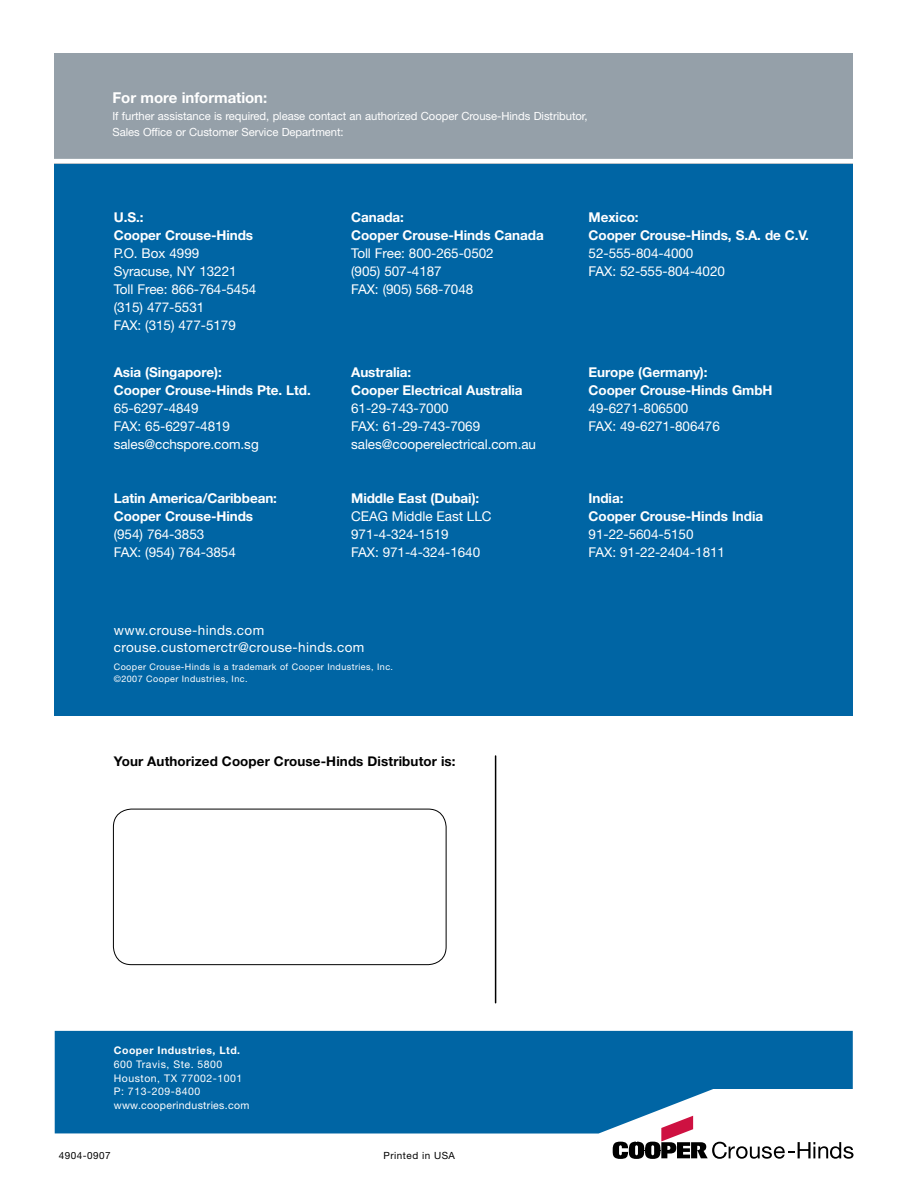
<style>
.page{position:relative;width:918px;height:1188px;background:#fff}
.page>*{position:absolute;margin:0;border:0;box-sizing:border-box;transform-origin:0 0}
.t1{font:700 15px "Helvetica Neue LT Std";letter-spacing:-.005em;color:#fff}
.t2{font:13.5px/18px "Helvetica Neue LT Std";letter-spacing:-.005em;color:#fff}
.t3{font:700 13.5px/18px "Helvetica Neue LT Std";letter-spacing:-.005em;color:#fff}
.t4{font:13.5px/16.5px "Helvetica Neue LT Std";letter-spacing:.03em;color:#fff}
.t5{font:700 13.35px "Helvetica Neue LT Std";letter-spacing:.01em;color:#000}
.t6{font:11.25px/16.5px "Helvetica Neue LT Std";letter-spacing:-.005em;color:#fff}
.t7{font:10.5px/13.5px "Helvetica Neue LT Std";letter-spacing:.05em;color:#fff}
.t8{font:700 10.5px "Helvetica Neue LT Std";letter-spacing:.05em;color:#fff}
.t9{font:9.9px "Helvetica Neue LT Std";letter-spacing:.05em;color:#000}
.t10{font:9px/12px "Helvetica Neue LT Std";letter-spacing:.05em;color:#fff}
</style>
<div class="page">
<div style="left:55px;top:54px;width:798px;height:369px;background:#95a0a9"></div>
<div style="left:55px;top:164px;width:798px;height:551px;background:#0065a4"></div>
<div style="left:55px;top:1031px;width:798px;height:103px;background:#0065a4"></div>
<hr style="left:495px;top:756px;width:1px;height:247px;background:#000">
<div style="left:113px;top:809px;width:333px;height:156px;border:1px solid #000;border-radius:18px"></div>
<svg style="left:613px;top:1116px;width:240px;height:43px"></svg>
<hr style="left:38px;top:159px;width:828px;height:4px;background:#fff">
<p class="t1" style="left:112px;top:89px;width:156px">For more information:</p>
<p class="t6" style="left:112px;top:107px;width:477px">If further assistance is required, please contact an authorized Cooper Crouse-Hinds Distributor,<br>Sales Office or Customer Service Department:</p>
<p class="t3" style="left:114px;top:208px;width:141px">U.S.:<br>Cooper Crouse-Hinds</p>
<p class="t2" style="left:114px;top:244px;width:144px">P.O. Box 4999<br>Syracuse, NY 13221<br>Toll Free: 866-764-5454 (315) 477-5531<br>FAX: (315) 477-5179</p>
<p class="t3" style="left:114px;top:363px;width:199px">Asia (Singapore):<br>Cooper Crouse-Hinds Pte. Ltd.</p>
<p class="t2" style="left:114px;top:399px;width:146px">65-6297-4849<br>FAX: 65-6297-4819 sales@cchspore.com.sg</p>
<p class="t3" style="left:114px;top:489px;width:165px">Latin America/Caribbean:<br>Cooper Crouse-Hinds</p>
<p class="t2" style="left:114px;top:525px;width:124px">(954) 764-3853<br>FAX: (954) 764-3854</p>
<p class="t3" style="left:351px;top:208px;width:194px">Canada:<br>Cooper Crouse-Hinds Canada</p>
<p class="t2" style="left:351px;top:244px;width:144px">Toll Free: 800-265-0502 (905) 507-4187<br>FAX: (905) 568-7048</p>
<p class="t3" style="left:351px;top:363px;width:173px">Australia:<br>Cooper Electrical Australia</p>
<p class="t2" style="left:351px;top:399px;width:186px">61-29-743-7000<br>FAX: 61-29-743-7069 sales@cooperelectrical.com.au</p>
<p class="t3" style="left:351px;top:489px;width:130px">Middle East (Dubai):</p>
<p class="t2" style="left:351px;top:507px;width:142px">CEAG Middle East LLC<br>971-4-324-1519<br>FAX: 971-4-324-1640</p>
<p class="t4" style="left:114px;top:622px;width:252px">www.crouse-hinds.com crouse.customerctr@crouse-hinds.com</p>
<p class="t10" style="left:114px;top:661px;width:281px">Cooper Crouse-Hinds is a trademark of Cooper Industries, Inc. ©2007 Cooper Industries, Inc.</p>
<p class="t5" style="left:114px;top:753px;width:343px">Your Authorized Cooper Crouse-Hinds Distributor is:</p>
<p class="t3" style="left:589px;top:208px;width:222px">Mexico:<br>Cooper Crouse-Hinds, S.A. de C.V.</p>
<p class="t2" style="left:589px;top:244px;width:138px">52-555-804-4000<br>FAX: 52-555-804-4020</p>
<p class="t3" style="left:589px;top:363px;width:185px">Europe (Germany):<br>Cooper Crouse-Hinds GmbH</p>
<p class="t2" style="left:589px;top:399px;width:133px">49-6271-806500<br>FAX: 49-6271-806476</p>
<p class="t3" style="left:589px;top:489px;width:176px">India:<br>Cooper Crouse-Hinds India</p>
<p class="t2" style="left:589px;top:525px;width:138px">91-22-5604-5150<br>FAX: 91-22-2404-1811</p>
<p class="t8" style="left:114px;top:1044px;width:128px">Cooper Industries, Ltd.</p>
<p class="t7" style="left:114px;top:1057px;width:137px">600 Travis, Ste. 5800<br>Houston, TX 77002-1001<br>P: 713-209-8400 www.cooperindustries.com</p>
<p class="t9" style="left:59px;top:1150px;width:53px">4904-0907</p>
<p class="t9" style="left:384px;top:1150px;width:73px">Printed in USA</p>
</div>
